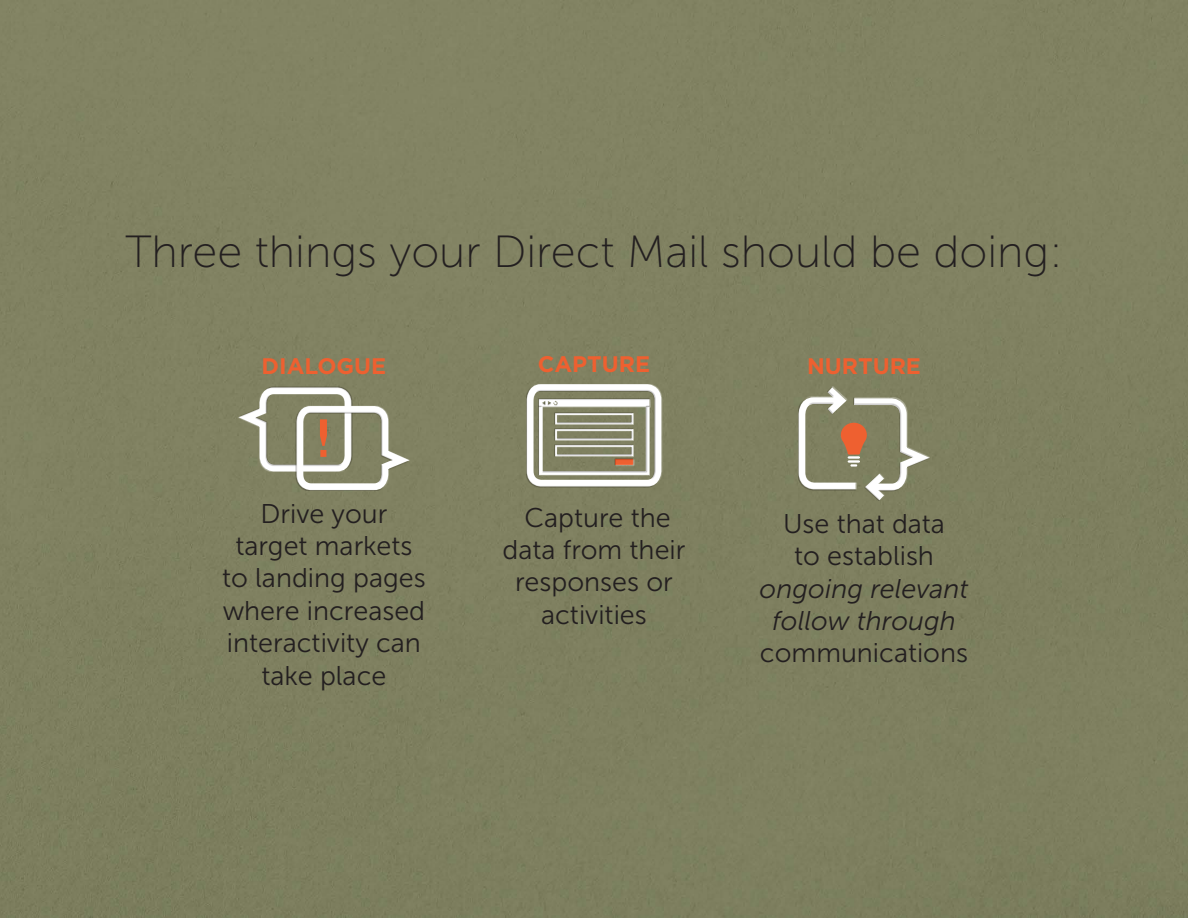
<style>
.page{position:relative;width:1188px;height:918px;background:#fff}
.page>*{position:absolute;margin:0;border:0;box-sizing:border-box;transform-origin:0 0}
.t1{font:45px "Museo Sans 100";color:#231f20}
.t2{font:27px/32.4px "Museo Sans 300";color:#231f20;text-align:center}
.t3{font:italic 27px/32.4px "Museo Sans 300";color:#231f20;text-align:center}
.t4{font:700 22.5px "Gotham";color:#ee6030}
</style>
<div class="page">
<div style="left:1px;top:0;width:1187px;height:918px;background:#808161"></div>
<svg style="left:523px;top:381px;width:142px;height:109px"></svg>
<div style="left:532px;top:384px;width:130px;height:101px;background:#fff"></div>
<div style="left:526px;top:386px;width:130px;height:101px;background:#231f20;opacity:.25"></div>
<div style="left:538px;top:406px;width:112px;height:70px;background:#231f20;opacity:.25"></div>
<svg style="left:633px;top:412px;width:1px;height:13px"></svg>
<div style="left:554px;top:412px;width:79px;height:13px;background:#231f20;opacity:.25"></div>
<svg style="left:633px;top:428px;width:1px;height:13px"></svg>
<div style="left:554px;top:428px;width:79px;height:13px;background:#231f20;opacity:.25"></div>
<svg style="left:633px;top:444px;width:1px;height:13px"></svg>
<div style="left:554px;top:444px;width:79px;height:13px;background:#231f20;opacity:.25"></div>
<div style="left:614px;top:458px;width:19px;height:8px;background:#231f20;opacity:.25"></div>
<svg style="left:795px;top:380px;width:143px;height:127px"></svg>
<div style="left:853px;top:397px;width:76px;height:104px;background:#231f20;opacity:.25"></div>
<svg style="left:230px;top:384px;width:188px;height:110px"></svg>
<h1 class="t1" style="left:125px;top:228px;width:939px">Three things your Direct Mail should be doing:</h1>
<p class="t4" style="left:262px;top:352px;width:126px">DIALOGUE</p>
<p class="t2" style="left:222px;top:497px;width:205px">Drive your target markets to landing pages where increased interactivity can take place</p>
<p class="t4" style="left:538px;top:349px;width:114px">CAPTURE</p>
<p class="t2" style="left:503px;top:501px;width:184px">Capture the data from their responses or activities</p>
<p class="t4" style="left:807px;top:352px;width:115px">NURTURE</p>
<p class="t2" style="left:783px;top:507px;width:163px">Use that data to establish</p>
<p class="t3" style="left:760px;top:572px;width:210px">ongoing relevant follow through</p>
<p class="t2" style="left:760px;top:637px;width:210px">communications</p>
</div>
